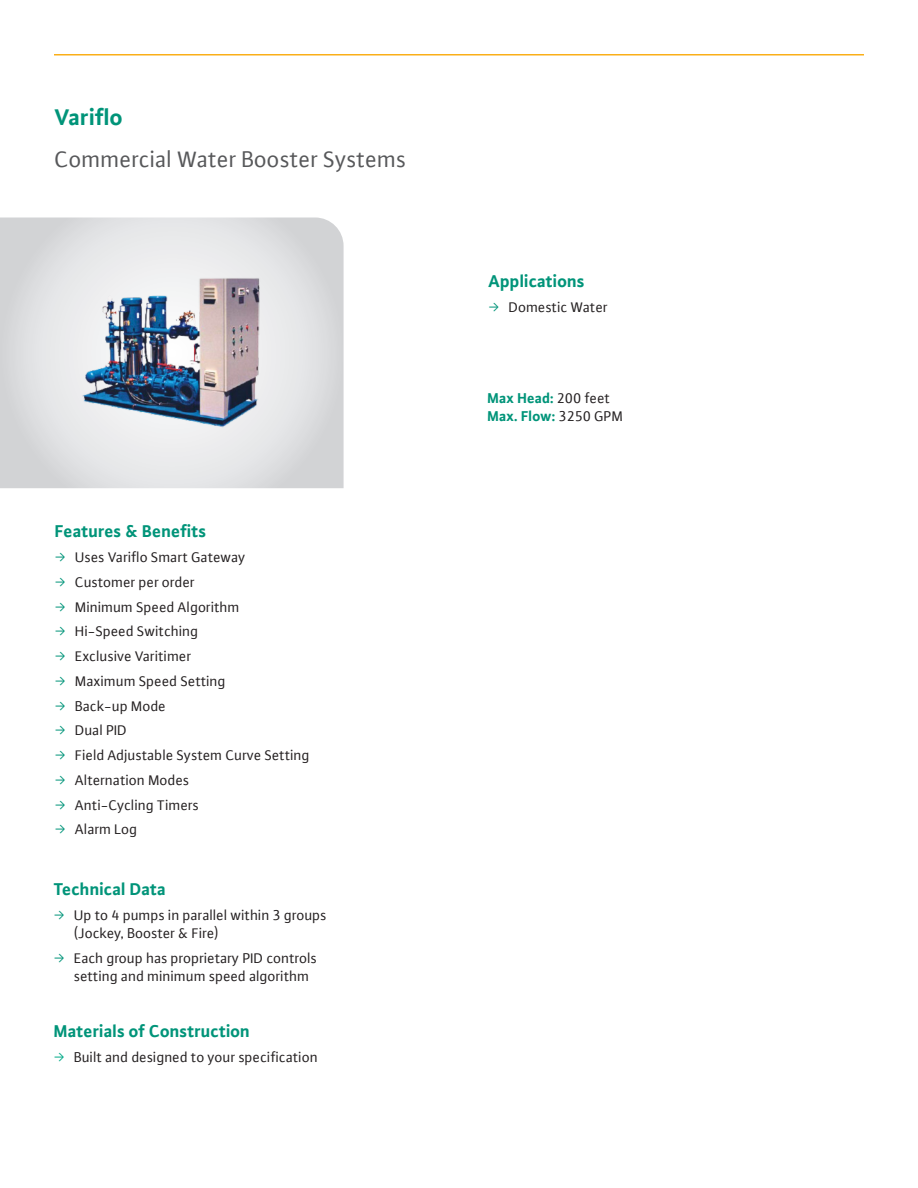
<style>
.page{position:relative;width:918px;height:1188px;background:#fff}
.page>*{position:absolute;margin:0;border:0;box-sizing:border-box;transform-origin:0 0}
.t1{font:24px "WILO Plus FM";color:#57585a}
.t2{font:700 24px "WILO Plus FM";color:#009479}
.arrows_replace_bullets_-_orange{font:700 18px "WILO Plus FM";color:#009479}
.t3{font:15px/18px "WILO Plus FM";color:#231f20}
.Green_arrow_bullets{font:700 15px "WILO Plus FM";color:#009479}
.s1{font-family:"WILO Pict";color:#009479}
.s2{font-family:"WILO Pict";color:#0a8}
.s3{font-weight:400;color:#231f20}
</style>
<div class="page">
<svg style="left:0;top:218px;width:344px;height:270px;background:#d6d7d9"></svg>
<hr style="left:54px;top:54px;width:810px;height:2px;background:#faaf18">
<img style="left:36px;top:218px;width:271px;height:270px">
<p class="t2" style="left:55px;top:100px;width:69px">Variflo</p>
<p class="t1" style="left:55px;top:144px;width:353px">Commercial Water Booster Systems</p>
<p class="arrows_replace_bullets_-_orange" style="left:55px;top:519px;width:153px">Features &amp; Benefits</p>
<p class="t3" style="left:55px;top:548px;width:192px"><span class="s1">ƒ</span> Uses Variflo Smart Gateway</p>
<p class="t3" style="left:55px;top:573px;width:141px"><span class="s1">ƒ</span> Customer per order</p>
<p class="t3" style="left:55px;top:597px;width:186px"><span class="s1">ƒ</span> Minimum Speed Algorithm</p>
<p class="t3" style="left:55px;top:622px;width:145px"><span class="s1">ƒ</span> Hi-Speed Switching</p>
<p class="t3" style="left:55px;top:647px;width:138px"><span class="s1">ƒ</span> Exclusive Varitimer</p>
<p class="t3" style="left:55px;top:672px;width:172px"><span class="s1">ƒ</span> Maximum Speed Setting</p>
<p class="t3" style="left:55px;top:696px;width:113px"><span class="s1">ƒ</span> Back-up Mode</p>
<p class="t3" style="left:55px;top:721px;width:74px"><span class="s1">ƒ</span> Dual PID</p>
<p class="t3" style="left:55px;top:746px;width:256px"><span class="s1">ƒ</span> Field Adjustable System Curve Setting</p>
<p class="t3" style="left:55px;top:771px;width:136px"><span class="s1">ƒ</span> Alternation Modes</p>
<p class="t3" style="left:55px;top:795px;width:146px"><span class="s1">ƒ</span> Anti-Cycling Timers</p>
<p class="t3" style="left:55px;top:820px;width:84px"><span class="s1">ƒ</span> Alarm Log</p>
<p class="arrows_replace_bullets_-_orange" style="left:54px;top:877px;width:113px">Technical Data</p>
<p class="t3" style="left:74px;top:906px;width:254px;text-indent:-20px"><span class="s1">ƒ</span> Up to 4 pumps in parallel within 3 groups (Jockey, Booster &amp; Fire)</p>
<p class="t3" style="left:74px;top:948px;width:244px;text-indent:-20px"><span class="s1">ƒ</span> Each group has proprietary PID controls setting and minimum speed algorithm</p>
<p class="arrows_replace_bullets_-_orange" style="left:54px;top:1019px;width:198px">Materials of Construction</p>
<p class="t3" style="left:54px;top:1048px;width:266px"><span class="s2">ƒ</span> Built and designed to your specification</p>
<p class="arrows_replace_bullets_-_orange" style="left:489px;top:269px;width:98px">Applications</p>
<p class="t3" style="left:489px;top:297px;width:121px"><span class="s1">ƒ</span> Domestic Water</p>
<p class="Green_arrow_bullets" style="left:488px;top:388px;width:124px">Max Head: <span class="s3">200 feet</span></p>
<p class="Green_arrow_bullets" style="left:488px;top:406px;width:137px">Max. Flow: <span class="s3">3250 GPM</span></p>
</div>
